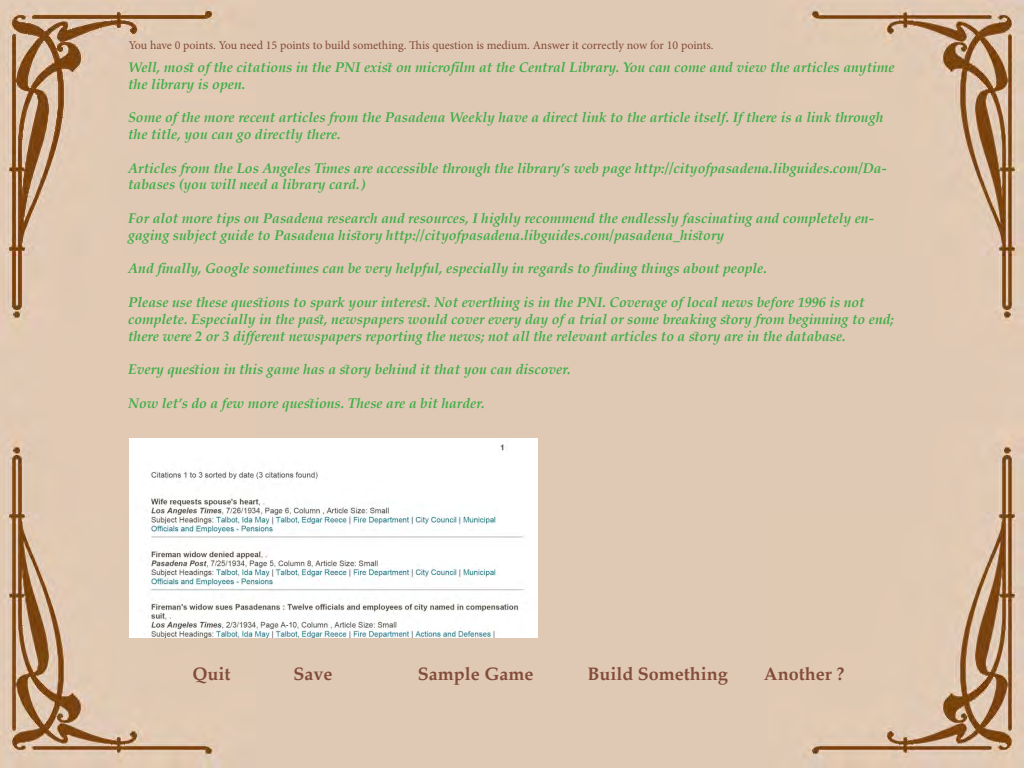
<style>
.page{position:relative;width:1024px;height:768px;background:#e0c9b4}
.page>*{position:absolute;margin:0;border:0;box-sizing:border-box;transform-origin:0 0}
.t1{font:700 18px "Palatino";color:#834c3a}
.t2{font:italic 700 14px/16.8px "Palatino";color:#40ae49}
.t3{font:12px "Minion Pro";letter-spacing:-.005em;color:#834c3a}
</style>
<div class="page">
<img style="left:130px;top:439px;width:408px;height:198px">
<p class="t3" style="left:129px;top:37px;width:586px">You have 0 points. You need 15 points to build something. This question is medium. Answer it correctly now for 10 points.</p>
<p class="t2" style="left:128px;top:59px;width:768px">Well, most of the citations in the PNI exist on microfilm at the Central Library. You can come and view the articles anytime the library is open.</p>
<p class="t2" style="left:128px;top:109px;width:757px">Some of the more recent articles from the Pasadena Weekly have a direct link to the article itself. If there is a link through the title, you can go directly there.</p>
<p class="t2" style="left:128px;top:159px;width:760px">Articles from the Los Angeles Times are accessible through the library’s web page http://cityofpasadena.libguides.com/Da&shy;tabases (you will need a library card.)</p>
<p class="t2" style="left:128px;top:210px;width:748px">For alot more tips on Pasadena research and resources, I highly recommend the endlessly fascinating and completely en&shy;gaging subject guide to Pasadena history http://cityofpasadena.libguides.com/pasadena_history</p>
<p class="t2" style="left:128px;top:260px;width:640px">And finally, Google sometimes can be very helpful, especially in regards to finding things about people.</p>
<p class="t2" style="left:128px;top:294px;width:767px">Please use these questions to spark your interest. Not everthing is in the PNI. Coverage of local news before 1996 is not complete. Especially in the past, newspapers would cover every day of a trial or some breaking story from beginning to end; there were 2 or 3 different newspapers reporting the news; not all the relevant articles to a story are in the database.</p>
<p class="t2" style="left:128px;top:361px;width:444px">Every question in this game has a story behind it that you can discover.</p>
<p class="t2" style="left:128px;top:395px;width:358px">Now let’s do a few more questions. These are a bit harder.</p>
<p class="t1" style="left:192px;top:658px;width:39px">Quit</p>
<p class="t1" style="left:293px;top:658px;width:41px">Save</p>
<p class="t1" style="left:418px;top:658px;width:117px">Sample Game</p>
<p class="t1" style="left:587px;top:658px;width:142px">Build Something</p>
<p class="t1" style="left:764px;top:658px;width:82px">Another ?</p>
</div>
